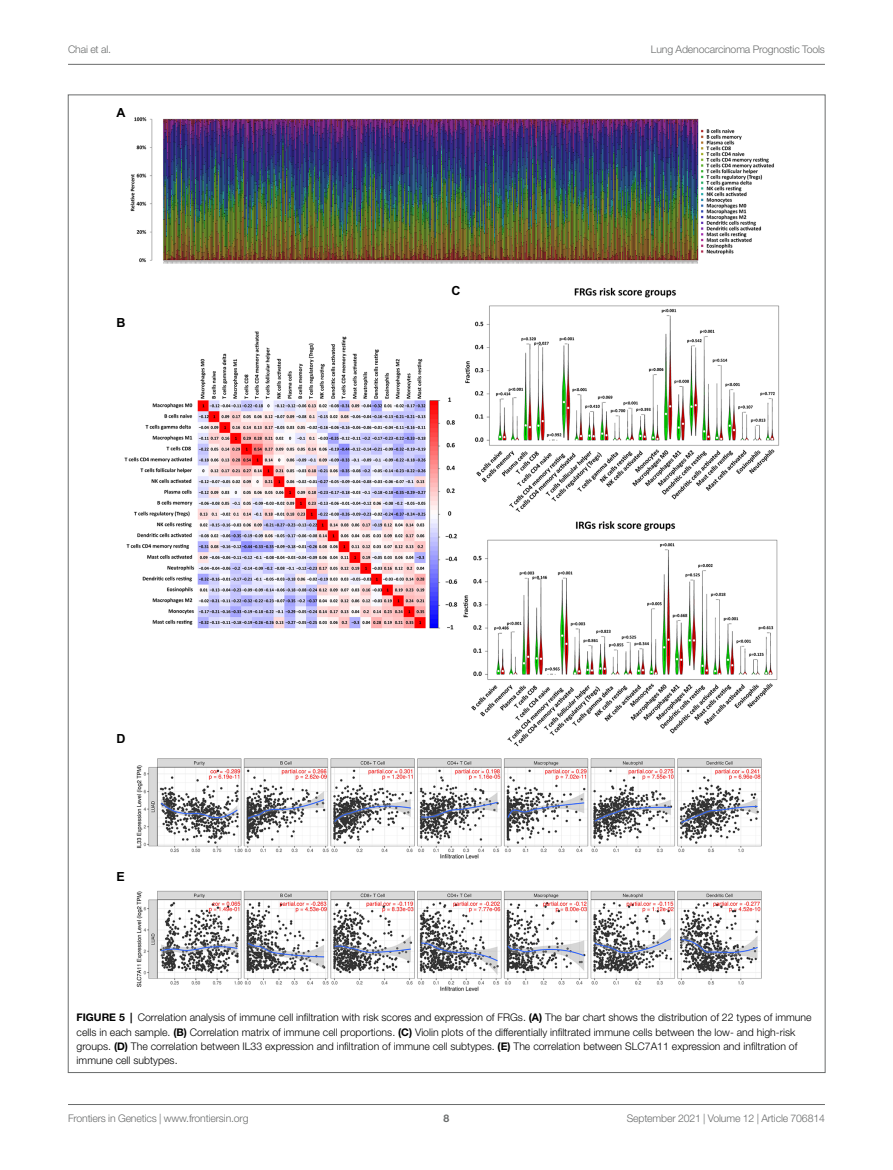
<style>
.page{position:relative;width:893px;height:1170px;background:#fff}
.page>*{position:absolute;margin:0;border:0;box-sizing:border-box;transform-origin:0 0}
.t1{font:700 12.6px "Arial";color:#000}
.FIG_LEG{font:300 10.5px/14.2px "Helvetica Neue LT Std";color:#000}
.t2{font:300 10.5px "Helvetica Neue LT Std";letter-spacing:-.015em;color:#6a6c6c}
.t3{font:700 10.5px "Helvetica Neue LT Std";color:#6a6c6c}
.s1{font-weight:700}
</style>
<div class="page">
<hr style="left:68px;top:64px;width:757px;height:1px;background:#6a6c6c">
<hr style="left:68px;top:1104px;width:757px;height:1px;background:#6a6c6c">
<img style="left:124px;top:117px;width:656px;height:874px">
<p class="t2" style="left:68px;top:42px;width:45px">Chai et al.</p>
<p class="t2" style="left:651px;top:42px;width:175px">Lung Adenocarcinoma Prognostic Tools</p>
<p class="t1" style="left:117px;top:103px;width:11px">A</p>
<p class="t1" style="left:117px;top:313px;width:11px">B</p>
<p class="t1" style="left:117px;top:730px;width:11px">D</p>
<p class="t1" style="left:117px;top:867px;width:10px">E</p>
<p class="t1" style="left:451px;top:282px;width:11px">C</p>
<p class="FIG_LEG" style="left:77px;top:1010px;width:736px"><span class="s1">FIGURE 5 |</span> Correlation analysis of immune cell infiltration with risk scores and expression of FRGs. <span class="s1">(A)</span> The bar chart shows the distribution of 22 types of immune cells in each sample. <span class="s1">(B)</span> Correlation matrix of immune cell proportions. <span class="s1">(C)</span> Violin plots of the differentially infiltrated immune cells between the low- and high-risk groups. <span class="s1">(D)</span> The correlation between IL33 expression and infiltration of immune cell subtypes. <span class="s1">(E)</span> The correlation between SLC7A11 expression and infiltration of immune cell subtypes.</p>
<p class="t2" style="left:68px;top:1111px;width:182px">Frontiers in Genetics | www.frontiersin.org</p>
<p class="t3" style="left:444px;top:1111px;width:7px">8</p>
<p class="t2" style="left:627px;top:1111px;width:200px">September 2021 | Volume 12 | Article 706814</p>
</div>
